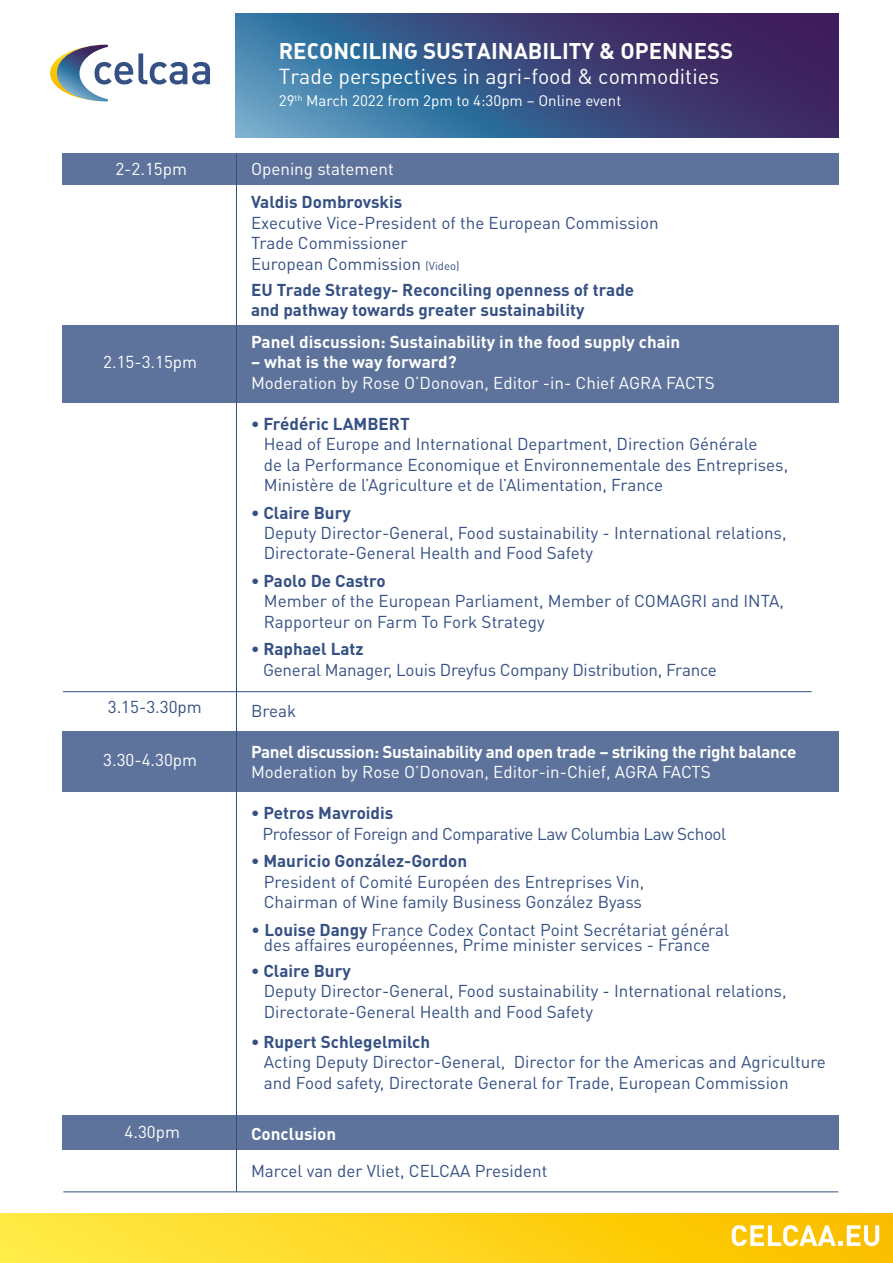
<style>
.page{position:relative;width:893px;height:1263px;background:#fff}
.page>*{position:absolute;margin:0;border:0;box-sizing:border-box;transform-origin:0 0}
.t1{font:700 22.2px "DIN Alternate";color:#fff}
.t2{font:21.15px "DIN Alternate";color:#fff}
.t3{font:16.95px/20.4px "DIN Pro";color:#355084}
.t4{font:700 16.95px/20.4px "DIN Pro";color:#355084}
.t5{font:16.95px "DIN Pro";color:#fff}
.t6{font:700 16.95px "DIN Pro";letter-spacing:-.01em;color:#fff}
.t7{font:16.95px "DIN Pro";letter-spacing:-.025em;color:#355084}
.t8{font:15.15px "DIN Pro";color:#fff}
.s1{font-size:11.4px}
.s2{font-weight:700}
</style>
<div class="page">
<svg style="left:236px;top:14px;width:602px;height:123px;background:#3d5183"></svg>
<div style="left:0;top:1213px;width:893px;height:50px;background:linear-gradient(to right,#ffec47,#fcbe00)"></div>
<svg style="left:732px;top:1225px;width:147px;height:21px"></svg>
<div style="left:62px;top:154px;width:776px;height:31px;background:#5d739c"></div>
<div style="left:62px;top:325px;width:776px;height:78px;background:#5d739c"></div>
<div style="left:62px;top:732px;width:776px;height:60px;background:#5d739c"></div>
<div style="left:62px;top:1115px;width:776px;height:35px;background:#5d739c"></div>
<hr style="left:63px;top:1191px;width:775px;height:1px;background:#355084">
<hr style="left:63px;top:691px;width:749px;height:1px;background:#355084">
<hr style="left:236px;top:154px;width:1px;height:1038px;background:#355084">
<svg style="left:50px;top:45px;width:160px;height:56px"></svg>
<p class="t5" style="left:115px;top:157px;width:73px">2-2.15pm</p>
<p class="t5" style="left:103px;top:350px;width:96px">2.15-3.15pm</p>
<p class="t3" style="left:108px;top:696px;width:96px">3.15-3.30pm</p>
<p class="t5" style="left:103px;top:748px;width:96px">3.30-4.30pm</p>
<p class="t5" style="left:125px;top:1121px;width:57px">4.30pm</p>
<h1 class="t1" style="left:279px;top:36px;width:456px">RECONCILING SUSTAINABILITY &amp; OPENNESS</h1>
<p class="t2" style="left:279px;top:63px;width:442px">Trade perspectives in agri-food &amp; commodities</p>
<p class="t8" style="left:279px;top:90px;width:344px">29<sup>th</sup> March 2022 from 2pm to 4:30pm – Online event</p>
<p class="t5" style="left:251px;top:157px;width:144px">Opening statement</p>
<p class="t4" style="left:251px;top:191px;width:153px">Valdis Dombrovskis</p>
<p class="t3" style="left:251px;top:212px;width:409px">Executive Vice-President of the European Commission<br>Trade Commissioner<br>European Commission <span class="s1">(Video)</span></p>
<p class="t4" style="left:251px;top:279px;width:385px">EU Trade Strategy- Reconciling openness of trade and pathway towards greater sustainability</p>
<p class="t6" style="left:251px;top:330px;width:431px">Panel discussion: Sustainability in the food supply chain</p>
<p class="t6" style="left:251px;top:351px;width:207px">– what is the way forward?</p>
<p class="t5" style="left:251px;top:371px;width:465px">Moderation by Rose O’Donovan, Editor -in- Chief AGRA FACTS</p>
<p class="t4" style="left:251px;top:413px;width:160px">• Frédéric LAMBERT</p>
<p class="t3" style="left:264px;top:433px;width:526px">Head of Europe and International Department, Direction Générale<br>de la Performance Economique et Environnementale des Entreprises,<br>Ministère de l’Agriculture et de l’Alimentation, France</p>
<p class="t4" style="left:251px;top:502px;width:101px">• Claire Bury</p>
<p class="t3" style="left:264px;top:522px;width:524px">Deputy Director-General, Food sustainability - International relations,<br>Directorate-General Health and Food Safety</p>
<p class="t4" style="left:251px;top:570px;width:136px">• Paolo De Castro</p>
<p class="t3" style="left:264px;top:590px;width:522px">Member of the European Parliament, Member of COMAGRI and INTA,<br>Rapporteur on Farm To Fork Strategy</p>
<p class="t4" style="left:251px;top:638px;width:114px">• Raphael Latz</p>
<p class="t3" style="left:263px;top:659px;width:455px">General Manager, Louis Dreyfus Company Distribution, France</p>
<p class="t3" style="left:251px;top:700px;width:47px">Break</p>
<p class="t6" style="left:251px;top:740px;width:547px">Panel discussion: Sustainability and open trade – striking the right balance</p>
<p class="t5" style="left:251px;top:760px;width:461px">Moderation by Rose O’Donovan, Editor-in-Chief, AGRA FACTS</p>
<p class="t4" style="left:251px;top:802px;width:144px">• Petros Mavroidis</p>
<p class="t7" style="left:263px;top:822px;width:465px">Professor of Foreign and Comparative Law Columbia Law School</p>
<p class="t4" style="left:251px;top:850px;width:218px">• Mauricio González-Gordon</p>
<p class="t3" style="left:264px;top:870px;width:382px">President of Comité Européen des Entreprises Vin,<br>Chairman of Wine family Business González Byass</p>
<p class="t3" style="left:251px;top:921px;width:480px;line-height:15.8px;text-align:center">• <span class="s2">Louise Dangy</span> France Codex Contact Point Secrétariat général des affaires européennes, Prime minister services - France</p>
<p class="t4" style="left:251px;top:960px;width:101px">• Claire Bury</p>
<p class="t3" style="left:264px;top:980px;width:524px">Deputy Director-General, Food sustainability - International relations,<br>Directorate-General Health and Food Safety</p>
<p class="t4" style="left:251px;top:1031px;width:181px">• Rupert Schlegelmilch</p>
<p class="t3" style="left:264px;top:1051px;width:564px">Acting Deputy Director-General, Director for the Americas and Agriculture and Food safety, Directorate General for Trade, European Commission</p>
<p class="t6" style="left:251px;top:1122px;width:87px">Conclusion</p>
<p class="t3" style="left:251px;top:1160px;width:298px">Marcel van der Vliet, CELCAA President</p>
</div>
